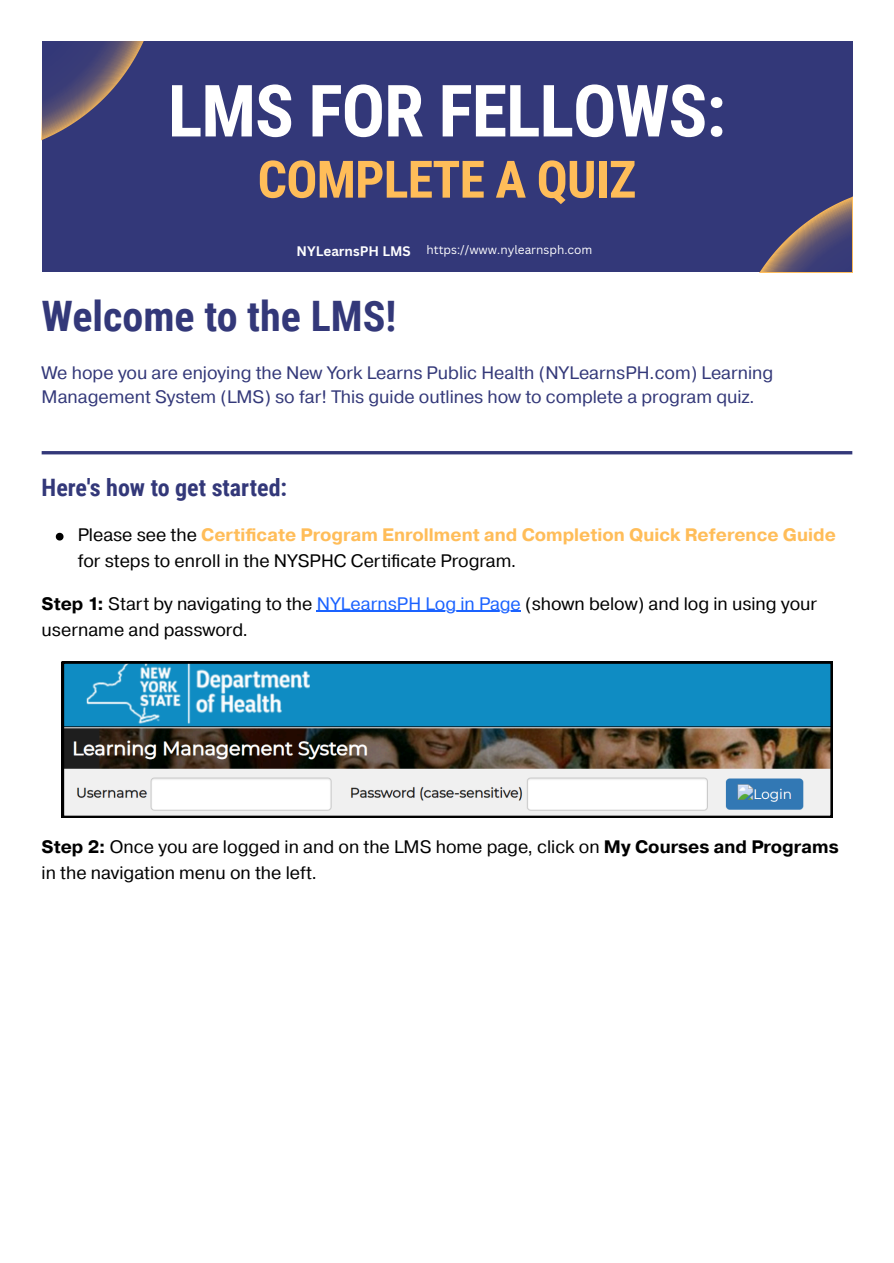
<style>
.page{position:relative;width:894px;height:1263px;background:#fff}
.page>*{position:absolute;margin:0;border:0;box-sizing:border-box;transform-origin:0 0}
.t1{font:700 72.15px "Roboto Condensed";letter-spacing:-.015em;color:#fff}
.t2{font:700 51.6px "Roboto Condensed";letter-spacing:-.015em;color:#ffbd59}
.t3{font:700 42px "Roboto Condensed";color:#333879}
.t4{font:700 24px "Roboto Condensed";color:#333879}
.t5{font:18px/25.8px "Pragmatica";color:#000}
.t6{font:18px/23.7px "Pragmatica";color:#333879}
.t7{font:700 18px/25.8px "Pragmatica";color:#ffbd59}
.t8{font:700 13.5px "Canva Sans";color:#fff}
.t9{font:11.85px "Canva Sans";color:#fff}
.s1{font-weight:400;color:#000}
.s2{font-weight:700}
.s3{color:#1a62ff}
</style>
<div class="page">
<hr style="left:316px;top:611px;width:205px;height:1px;background:#1a62ff">
<div style="left:42px;top:42px;width:810px;height:230px;background:#333879"></div>
<svg style="left:42px;top:42px;width:101px;height:98px"></svg>
<svg style="left:760px;top:197px;width:92px;height:75px"></svg>
<hr style="left:42px;top:451px;width:810px;height:3px;background:#333879">
<svg style="left:56px;top:533px;width:7px;height:7px"></svg>
<svg style="left:62px;top:662px;width:769px;height:156px"></svg>
<p class="t1" style="left:168px;top:70px;width:559px">LMS FOR FELLOWS:</p>
<p class="t2" style="left:257px;top:150px;width:380px">COMPLETE A QUIZ</p>
<p class="t8" style="left:296px;top:241px;width:116px">NYLearnsPH LMS</p>
<p class="t9" style="left:426px;top:241px;width:167px">https://www.nylearnsph.com</p>
<h1 class="t3" style="left:42px;top:292px;width:356px">Welcome to the LMS!</h1>
<p class="t6" style="left:42px;top:362px;width:733px">We hope you are enjoying the New York Learns Public Health (NYLearnsPH.com) Learning<br>Management System (LMS) so far! This guide outlines how to complete a program quiz.</p>
<h1 class="t4" style="left:42px;top:474px;width:247px">Here's how to get started:</h1>
<p class="t7" style="left:78px;top:523px;width:759px"><span class="s1">Please see the</span> Certificate Program Enrollment and Completion Quick Reference Guide <span class="s1">for steps to enroll in the NYSPHC Certificate Program.</span></p>
<h2 class="t5" style="left:42px;top:591px;width:776px"><span class="s2">Step 1:</span> Start by navigating to the <span class="s3">NYLearnsPH Log in Page</span> (shown below) and log in using your username and password.</h2>
<h2 class="t5" style="left:42px;top:834px;width:798px"><span class="s2">Step 2:</span> Once you are logged in and on the LMS home page, click on <span class="s2">My Courses and Programs </span>in the navigation menu on the left.</h2>
</div>
